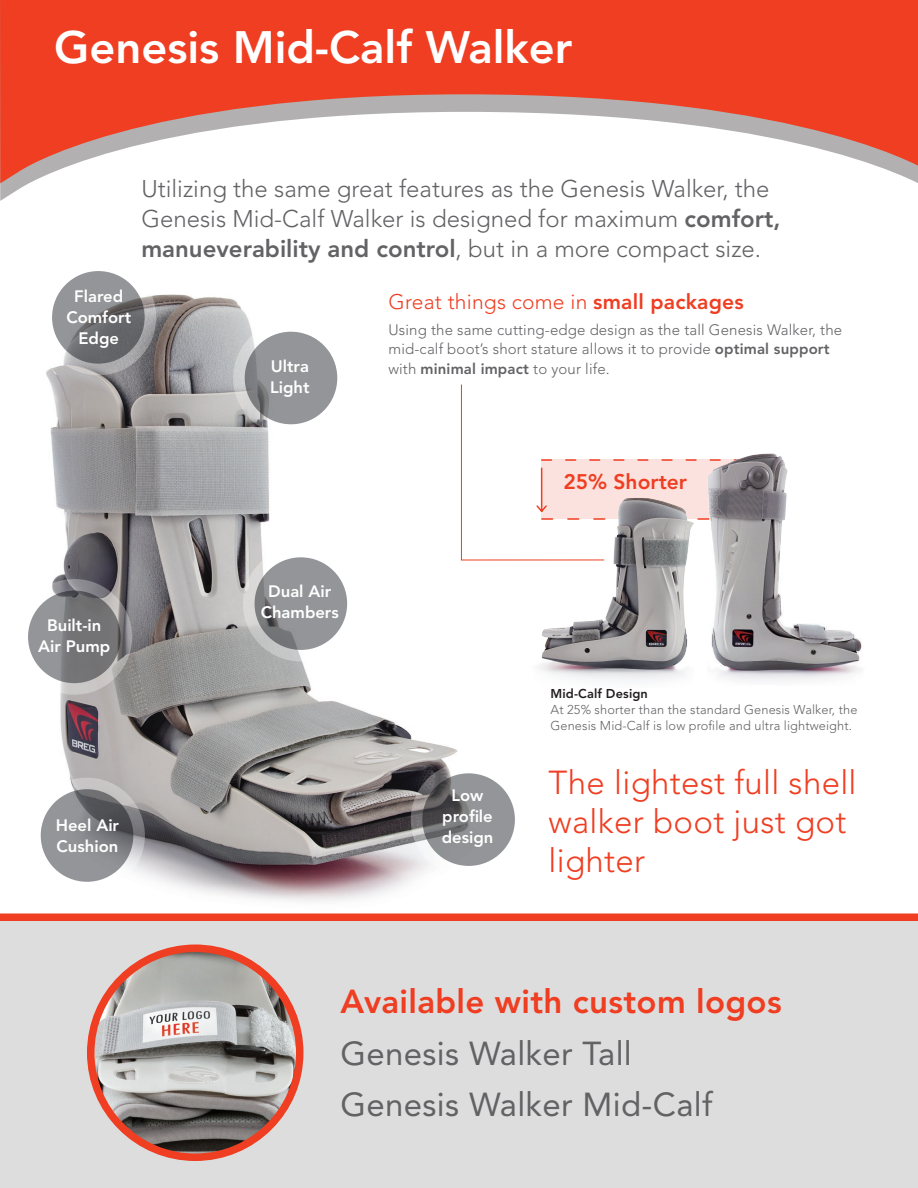
<style>
.page{position:relative;width:918px;height:1188px;background:#fff}
.page>*{position:absolute;margin:0;border:0;box-sizing:border-box;transform-origin:0 0}
.t1{font:800 45px "Avenir LT Std";color:#fff}
.t2{font:300 33px/39px "Avenir LT Std";letter-spacing:.01em;color:#ef3e22}
.t3{font:33px/51.2px "Avenir LT Std";letter-spacing:.01em;color:#636366}
.t4{font:800 33px "Avenir LT Std";letter-spacing:.01em;color:#ef3e22}
.t5{font:300 24px/30px "Avenir LT Std";color:#636366}
.t6{font:300 21px "Avenir LT Std";letter-spacing:.01em;color:#ef3e22}
.t7{font:800 21px "Avenir LT Std";color:#ef3e22}
.t8{font:800 16.5px/21px "Avenir LT Std";color:#fff;text-align:center}
.t9{font:300 15px/19.5px "Avenir LT Std";letter-spacing:.01em;color:#636366}
.t10{font:300 12.75px/15.8px "Avenir LT Std";letter-spacing:.01em;color:#636366}
.t11{font:800 12.75px "Avenir LT Std";letter-spacing:.01em;color:#231f20}
.s1{font-weight:800}
</style>
<div class="page">
<div style="left:0;top:918px;width:918px;height:270px;background:#dedddd"></div>
<svg style="left:0;top:0;width:918px;height:183px;fill:#ef3e22"></svg>
<img style="left:46px;top:295px;width:415px;height:607px">
<img style="left:711px;top:453px;width:151px;height:228px">
<svg style="left:461px;top:384px;width:283px;height:177px"></svg>
<img style="left:529px;top:498px;width:165px;height:183px">
<img style="left:91px;top:948px;width:209px;height:209px;border-radius:104px">
<div style="left:87px;top:945px;width:216px;height:216px;border:8px solid #ef3e22;border-radius:50%"></div>
<div style="left:0;top:913px;width:918px;height:8px;background:#ef3e22"></div>
<svg style="left:16px;top:579px;width:116px;height:116px"></svg>
<svg style="left:28px;top:591px;width:93px;height:92px;background:#7d7d80"></svg>
<svg style="left:41px;top:259px;width:115px;height:116px"></svg>
<svg style="left:52px;top:271px;width:93px;height:93px;background:#7d7e81"></svg>
<svg style="left:233px;top:320px;width:116px;height:116px"></svg>
<div style="left:245px;top:332px;width:92px;height:92px;background:#939598;border-radius:50%"></div>
<svg style="left:411px;top:762px;width:116px;height:115px"></svg>
<svg style="left:422px;top:773px;width:93px;height:93px;background:#828386"></svg>
<svg style="left:243px;top:546px;width:116px;height:115px"></svg>
<svg style="left:255px;top:557px;width:92px;height:93px;background:#8d8f92"></svg>
<svg style="left:29px;top:778px;width:116px;height:115px"></svg>
<svg style="left:41px;top:789px;width:92px;height:93px;background:#818286"></svg>
<h1 class="t1" style="left:54px;top:28px;width:520px">Genesis Mid-Calf Walker</h1>
<p class="t8" style="left:66px;top:287px;width:66px">Flared<br>Comfort<br>Edge</p>
<p class="t5" style="left:141px;top:176px;width:641px">Utilizing the same great features as the Genesis Walker, the<br>Genesis Mid-Calf Walker is designed for maximum <span class="s1">comfort, manueverability and control</span>, but in a more compact size.</p>
<p class="t8" style="left:270px;top:357px;width:41px;text-align:left">Ultra<br>Light</p>
<p class="t6" style="left:388px;top:292px;width:357px">Great things come in <span class="s1">small packages</span></p>
<p class="t9" style="left:388px;top:321px;width:455px">Using the same cutting-edge design as the tall Genesis Walker, the mid-calf boot’s short stature allows it to provide <span class="s1">optimal support </span>with <span class="s1">minimal impact</span> to your life.</p>
<p class="t7" style="left:563px;top:473px;width:125px">25% Shorter</p>
<p class="t8" style="left:38px;top:617px;width:74px">Built-in<br>Air Pump</p>
<p class="t8" style="left:56px;top:816px;width:65px;text-align:left">Heel Air<br>Cushion</p>
<p class="t8" style="left:261px;top:583px;width:80px">Dual Air<br>Chambers</p>
<p class="t8" style="left:442px;top:787px;width:53px">Low profile design</p>
<p class="t11" style="left:550px;top:689px;width:99px">Mid-Calf Design</p>
<p class="t10" style="left:550px;top:703px;width:309px">At 25% shorter than the standard Genesis Walker, the<br>Genesis Mid-Calf is low profile and ultra lightweight.</p>
<h2 class="t2" style="left:549px;top:766px;width:309px">The lightest full shell walker boot just got lighter</h2>
<h2 class="t4" style="left:341px;top:988px;width:443px">Available with custom logos</h2>
<h2 class="t3" style="left:340px;top:1028px;width:374px">Genesis Walker Tall<br>Genesis Walker Mid-Calf</h2>
</div>
